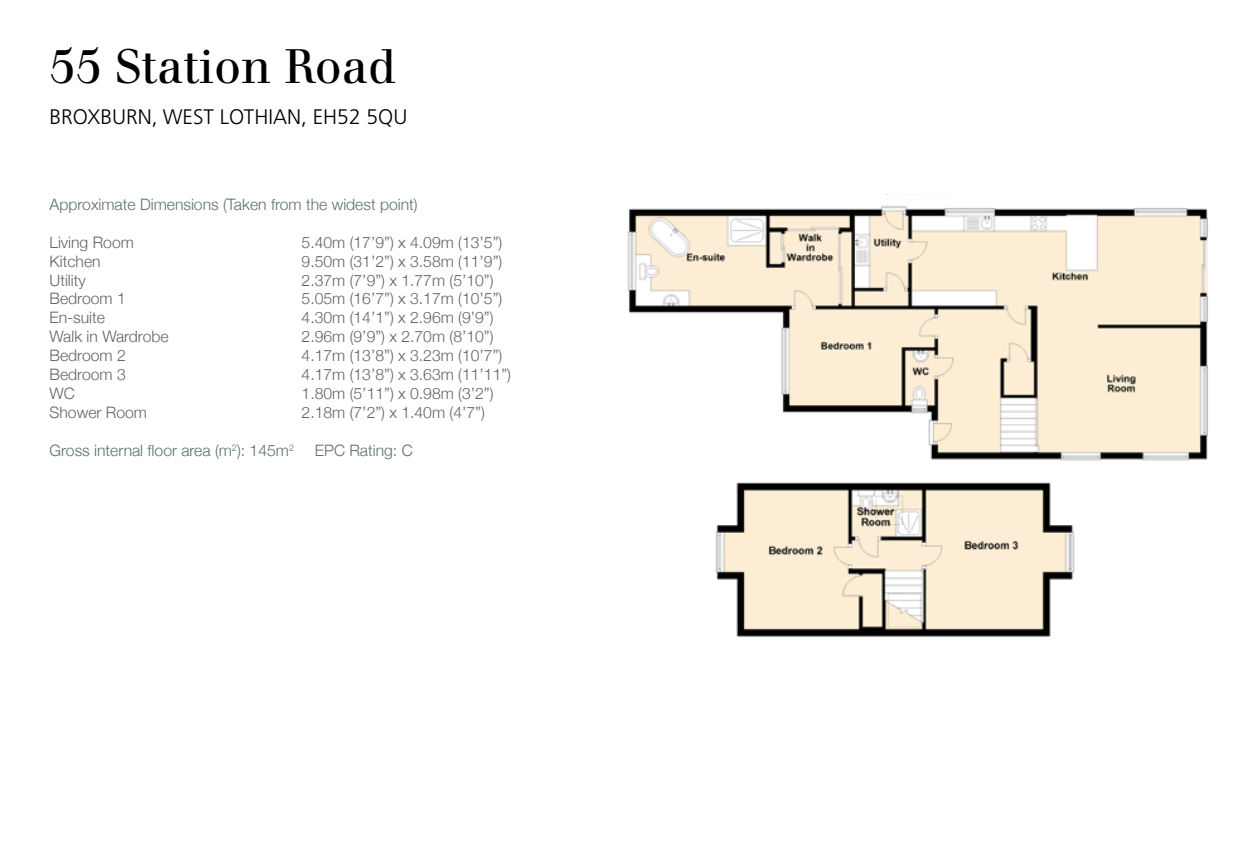
<style>
.page{position:relative;width:1260px;height:864px;background:#fff}
.page>*{position:absolute;margin:0;border:0;box-sizing:border-box;transform-origin:0 0}
.t1{font:47.25px "Justus";color:#000}
.t2{font:300 21px "Frutiger";color:#000}
.t3{font:300 15.75px "Helvetica Neue";color:#646363}
.t4{font:300 15.75px "Helvetica Neue";color:#5c7168}
.s1{color:#646363}
</style>
<div class="page">
<img style="left:627px;top:194px;width:581px;height:267px">
<img style="left:715px;top:482px;width:360px;height:155px">
<h1 class="t1" style="left:50px;top:38px;width:348px">55 Station Road</h1>
<h2 class="t2" style="left:50px;top:105px;width:359px">BROXBURN, WEST LOTHIAN, EH52 5QU</h2>
<p class="t4" style="left:50px;top:191px;width:370px">Approximate Dimensions (Taken from the widest point)</p>
<p class="t3" style="left:50px;top:229px;width:86px">Living Room</p>
<p class="t3" style="left:302px;top:229px;width:202px">5.40m (17’9”) x 4.09m (13’5”)</p>
<p class="t3" style="left:50px;top:248px;width:53px">Kitchen</p>
<p class="t3" style="left:302px;top:248px;width:202px">9.50m (31’2”) x 3.58m (11’9”)</p>
<p class="t3" style="left:50px;top:267px;width:38px">Utility</p>
<p class="t3" style="left:302px;top:267px;width:194px">2.37m (7’9”) x 1.77m (5’10”)</p>
<p class="t3" style="left:50px;top:286px;width:78px">Bedroom 1</p>
<p class="t3" style="left:302px;top:286px;width:202px">5.05m (16’7”) x 3.17m (10’5”)</p>
<p class="t3" style="left:50px;top:305px;width:57px">En-suite</p>
<p class="t3" style="left:302px;top:305px;width:194px">4.30m (14’1”) x 2.96m (9’9”)</p>
<p class="t3" style="left:50px;top:324px;width:121px">Walk in Wardrobe</p>
<p class="t3" style="left:302px;top:324px;width:194px">2.96m (9’9”) x 2.70m (8’10”)</p>
<p class="t3" style="left:50px;top:343px;width:78px">Bedroom 2</p>
<p class="t3" style="left:302px;top:343px;width:202px">4.17m (13’8”) x 3.23m (10’7”)</p>
<p class="t3" style="left:50px;top:361px;width:78px">Bedroom 3</p>
<p class="t3" style="left:302px;top:361px;width:211px">4.17m (13’8”) x 3.63m (11’11”)</p>
<p class="t3" style="left:50px;top:380px;width:27px">WC</p>
<p class="t3" style="left:302px;top:380px;width:194px">1.80m (5’11”) x 0.98m (3’2”)</p>
<p class="t3" style="left:50px;top:399px;width:99px">Shower Room</p>
<p class="t3" style="left:302px;top:399px;width:185px">2.18m (7’2”) x 1.40m (4’7”)</p>
<p class="t4" style="left:50px;top:437px;width:246px">Gross internal floor area (m<sup>2</sup>): 145m<sup>2</sup></p>
<p class="t4" style="left:315px;top:437px;width:100px">EPC Rating: <span class="s1">C</span></p>
</div>
